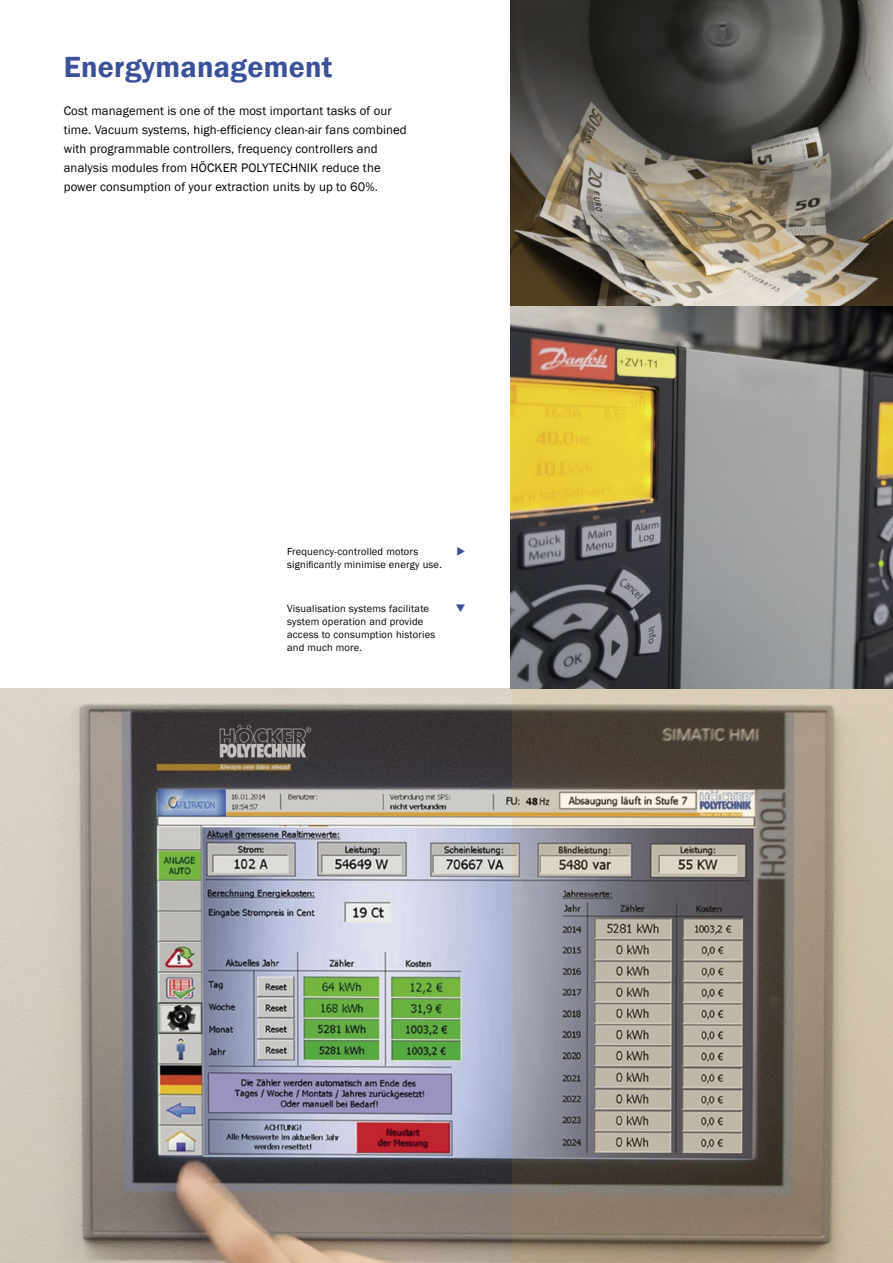
<style>
.page{position:relative;width:893px;height:1263px;background:#fff}
.page>*{position:absolute;margin:0;border:0;box-sizing:border-box;transform-origin:0 0}
.t1{font:600 30px "Franklin Gothic";letter-spacing:.01em;color:#3a519a}
.t2{font:12.75px/19.2px "Franklin Gothic";letter-spacing:.01em;color:#000}
.t3{font:10.5px/12.8px "Franklin Gothic";letter-spacing:.02em;color:#000}
</style>
<div class="page">
<img style="left:510px;top:306px;width:383px;height:383px">
<img style="left:0;top:689px;width:893px;height:574px">
<svg style="left:512px;top:690px;width:381px;height:573px;background:#948b80"></svg>
<svg style="left:510px;top:0;width:383px;height:306px;background:#6d675d"></svg>
<h1 class="t1" style="left:64px;top:48px;width:270px">Energymanagement</h1>
<p class="t2" style="left:64px;top:101px;width:344px">Cost management is one of the most important tasks of our time. Vacuum systems, high-efficiency clean-air fans combined with programmable controllers, frequency controllers and analysis modules from HÖCKER POLYTECHNIK reduce the power consumption of your extraction units by up to 60%.</p>
<p class="t3" style="left:287px;top:545px;width:133px">Frequency-controlled motors</p>
<p class="t3" style="left:287px;top:558px;width:156px">significantly minimise energy use.</p>
<p class="t3" style="left:287px;top:603px;width:144px">Visualisation systems facilitate</p>
<p class="t3" style="left:287px;top:615px;width:150px">system operation and provide access to consumption histories and much more.</p>
</div>
